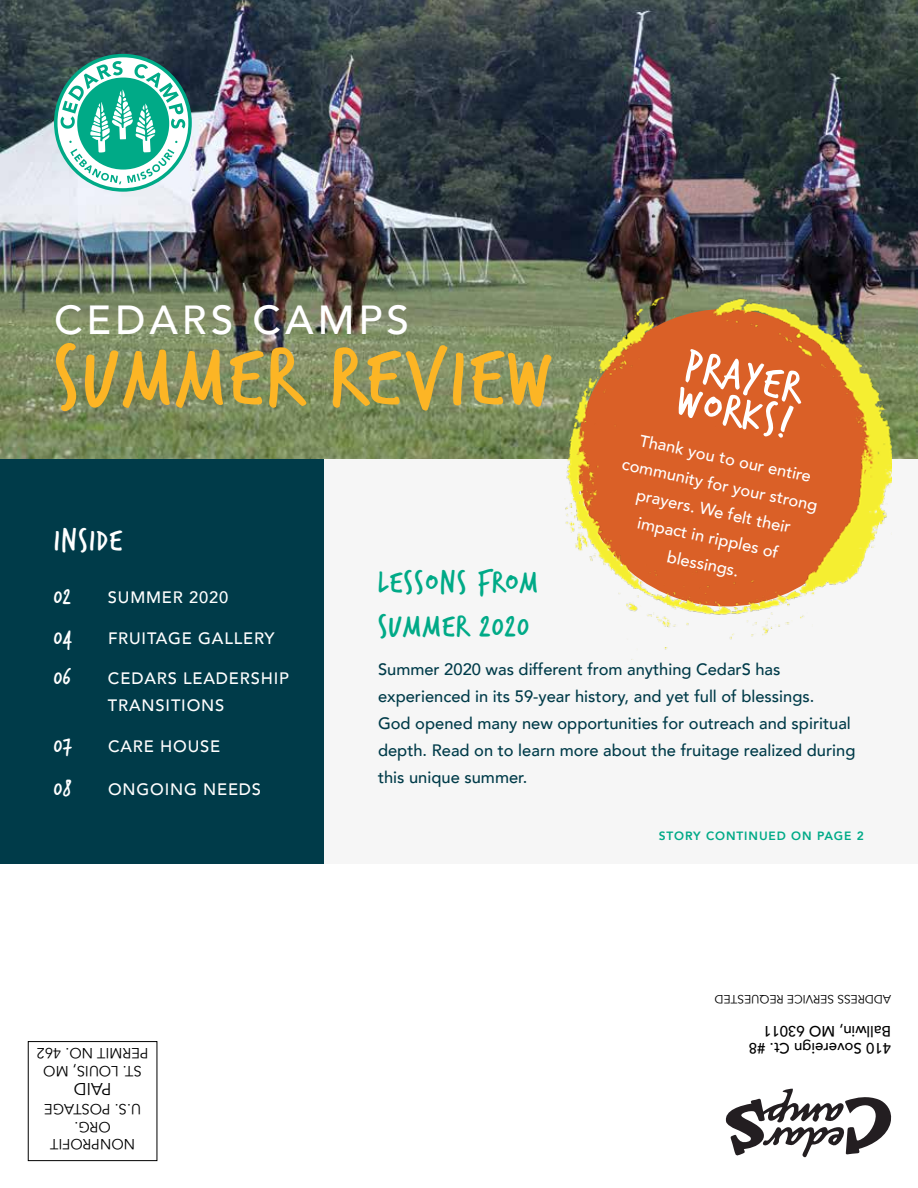
<style>
.page{position:relative;width:918px;height:1188px;background:#fff}
.page>*{position:absolute;margin:0;border:0;box-sizing:border-box;transform-origin:0 0}
.t1{font:90px "Trash Hand";letter-spacing:.05em;color:#fcb525}
.t2{font:48px/36px "Trash Hand";color:#fff}
.t3{font:500 40.5px "Avenir";letter-spacing:.1em;color:#fff}
.t4{font:33px/43.5px "Trash Hand";letter-spacing:.05em;color:#00aa87}
.t5{font:33px "Trash Hand";letter-spacing:.05em;color:#fff}
.t6{font:24px "Trash Hand";letter-spacing:.05em;color:#fff}
.t7{font:17.1px "Avenir";color:#000}
.t8{font:500 16.5px/27px "Avenir";color:#003b49}
.t9{font:500 16.5px/27px "Avenir";letter-spacing:.05em;color:#fff}
.t10{font:500 15px/16.5px "Avenir";color:#000}
.t11{font:14.7px/17.7px "Avenir";color:#000;text-align:center}
.t12{font:12px "Avenir";color:#000}
.t13{font:800 12px "Avenir";letter-spacing:.075em;color:#00aa87}
</style>
<div class="page">
<div style="left:17px;top:459px;width:901px;height:405px;background:#f6f6f6"></div>
<div style="left:0;top:459px;width:324px;height:405px;background:#003b49"></div>
<img style="left:0;top:0;width:918px;height:459px">
<svg style="left:54px;top:54px;width:138px;height:138px"></svg>
<img style="left:494px;top:211px;width:397px;height:449px">
<div style="left:28px;top:1041px;width:129px;height:120px;border:1px solid #000"></div>
<svg style="left:725px;top:1089px;width:167px;height:69px"></svg>
<h3 class="t3" style="left:54px;top:285px;width:357px">CEDARS CAMPS</h3>
<h1 class="t1" style="left:54px;top:333px;width:500px">SUMMER REVIEW</h1>
<h2 class="t2" style="left:689px;top:348px;width:119px;rotate:12deg">PRAYER<br>WORKS!</h2>
<p class="t9" style="left:631px;top:423px;width:201px;text-align:center;rotate:12deg">Thank you to our entire community for your strong prayers. We felt their impact in ripples of blessings.</p>
<h3 class="t5" style="left:54px;top:524px;width:69px">INSIDE</h3>
<h3 class="t6" style="left:54px;top:585px;width:19px">02</h3>
<p class="t9" style="left:108px;top:583px;width:122px">SUMMER 2020</p>
<h3 class="t6" style="left:54px;top:626px;width:19px">04</h3>
<p class="t9" style="left:108px;top:624px;width:168px">FRUITAGE GALLERY</p>
<h3 class="t6" style="left:54px;top:666px;width:18px">06</h3>
<p class="t9" style="left:108px;top:664px;width:183px">CEDARS LEADERSHIP<br>TRANSITIONS</p>
<h3 class="t6" style="left:54px;top:734px;width:19px">07</h3>
<p class="t9" style="left:108px;top:732px;width:114px">CARE HOUSE</p>
<h3 class="t6" style="left:54px;top:777px;width:19px">08</h3>
<p class="t9" style="left:108px;top:775px;width:155px">ONGOING NEEDS</p>
<h3 class="t4" style="left:378px;top:562px;width:161px">LESSONS FROM<br>SUMMER 2020</h3>
<p class="t8" style="left:378px;top:655px;width:479px">Summer 2020 was different from anything CedarS has experienced in its 59-year history, and yet full of blessings.<br>God opened many new opportunities for outreach and spiritual depth. Read on to learn more about the fruitage realized during this unique summer.</p>
<p class="t13" style="left:659px;top:826px;width:207px">STORY CONTINUED ON PAGE 2</p>
<p class="t11" style="left:149px;top:1079px;width:113px;rotate:-180deg">ST. LOUIS, MO<br>PERMIT NO. 462</p>
<p class="t7" style="left:111px;top:1100px;width:39px;rotate:-180deg">PAID</p>
<p class="t11" style="left:141px;top:1153px;width:99px;rotate:-180deg">NONPROFIT<br>ORG.<br>U.S. POSTAGE</p>
<p class="t12" style="left:891px;top:1007px;width:178px;rotate:-180deg">ADDRESS SERVICE REQUESTED</p>
<p class="t10" style="left:891px;top:1057px;width:144px;rotate:-180deg">410 Sovereign Ct. #8<br>Ballwin, MO 63011</p>
</div>
